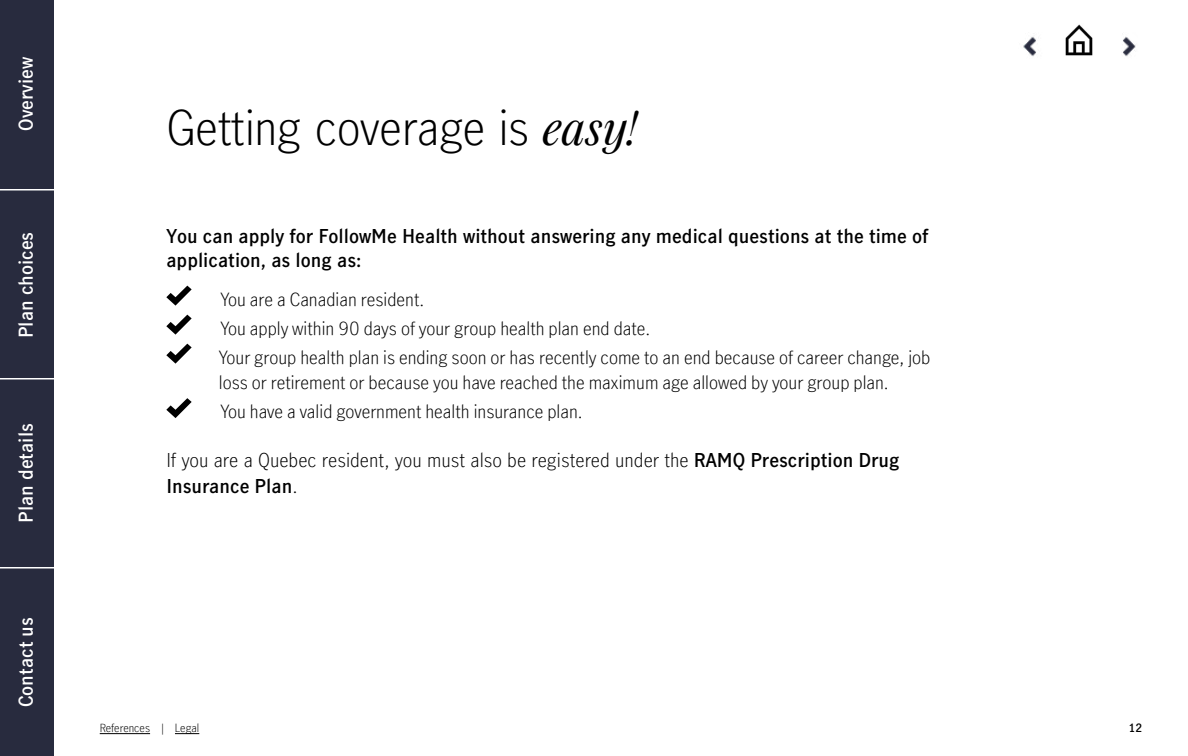
<style>
.page{position:relative;width:1188px;height:756px;background:#fff}
.page>*{position:absolute;margin:0;border:0;box-sizing:border-box;transform-origin:0 0}
.Inside_page_header_3{font:300 45px "Manulife JH Sans";letter-spacing:-.015em;color:#000}
.No_bullets_list{font:300 18px/25.5px "Manulife JH Sans Optimized";color:#000}
.List_header_Demi_12{font:600 18px/24px "Manulife JH Sans";color:#000}
.Body___Light_12_17_P{font:300 18px/25.5px "Manulife JH Sans";color:#000}
.t1{font:600 18px "Manulife JH Sans";color:#fff}
.Footnote___Light_7_5{font:300 11.25px "Manulife JH Sans Optimized";color:#000}
.t2{font:600 11.25px "Manulife JH Sans Optimized";color:#000}
.s1{font-family:"Manulife JH Serif Optimized";font-weight:400;font-style:italic}
.s2{font-weight:600}
</style>
<div class="page">
<div style="left:0;top:0;width:54px;height:756px;background:#282b3e"></div>
<hr style="left:0;top:189px;width:54px;height:1px;background:#fff">
<hr style="left:0;top:378px;width:54px;height:2px;background:#fff">
<hr style="left:0;top:567px;width:54px;height:1px;background:#fff">
<svg style="left:166px;top:286px;width:26px;height:20px"></svg>
<svg style="left:166px;top:315px;width:26px;height:20px"></svg>
<svg style="left:166px;top:344px;width:26px;height:20px"></svg>
<svg style="left:166px;top:398px;width:26px;height:20px"></svg>
<hr style="left:100px;top:733px;width:50px;height:1px;background:#000">
<svg style="left:175px;top:733px;width:24px;height:1px"></svg>
<img style="left:1023px;top:36px;width:13px;height:21px">
<img style="left:1065px;top:24px;width:28px;height:32px">
<img style="left:1123px;top:36px;width:13px;height:21px">
<p class="t1" style="left:13px;top:131px;width:75px;rotate:-90deg">Overview</p>
<p class="t1" style="left:13px;top:338px;width:108px;rotate:-90deg">Plan choices</p>
<p class="t1" style="left:13px;top:523px;width:101px;rotate:-90deg">Plan details</p>
<p class="t1" style="left:13px;top:707px;width:92px;rotate:-90deg">Contact us</p>
<h2 class="Inside_page_header_3" style="left:166px;top:95px;width:473px">Getting coverage is <span class="s1">easy!</span></h2>
<p class="List_header_Demi_12" style="left:166px;top:223px;width:764px">You can apply for FollowMe Health without answering any medical questions at the time of application, as long as:</p>
<p class="No_bullets_list" style="left:220px;top:286px;width:205px">You are a Canadian resident.</p>
<p class="No_bullets_list" style="left:220px;top:315px;width:432px">You apply within 90 days of your group health plan end date.</p>
<p class="No_bullets_list" style="left:219px;top:344px;width:713px">Your group health plan is ending soon or has recently come to an end because of career change, job loss or retirement or because you have reached the maximum age allowed by your group plan.</p>
<p class="No_bullets_list" style="left:220px;top:398px;width:364px">You have a valid government health insurance plan.</p>
<p class="Body___Light_12_17_P" style="left:166px;top:447px;width:735px">If you are a Quebec resident, you must also be registered under the <span class="s2">RAMQ Prescription Drug<br>Insurance Plan</span>.</p>
<p class="Footnote___Light_7_5" style="left:100px;top:720px;width:101px">References | Legal</p>
<p class="t2" style="left:1129px;top:720px;width:15px">12</p>
</div>
